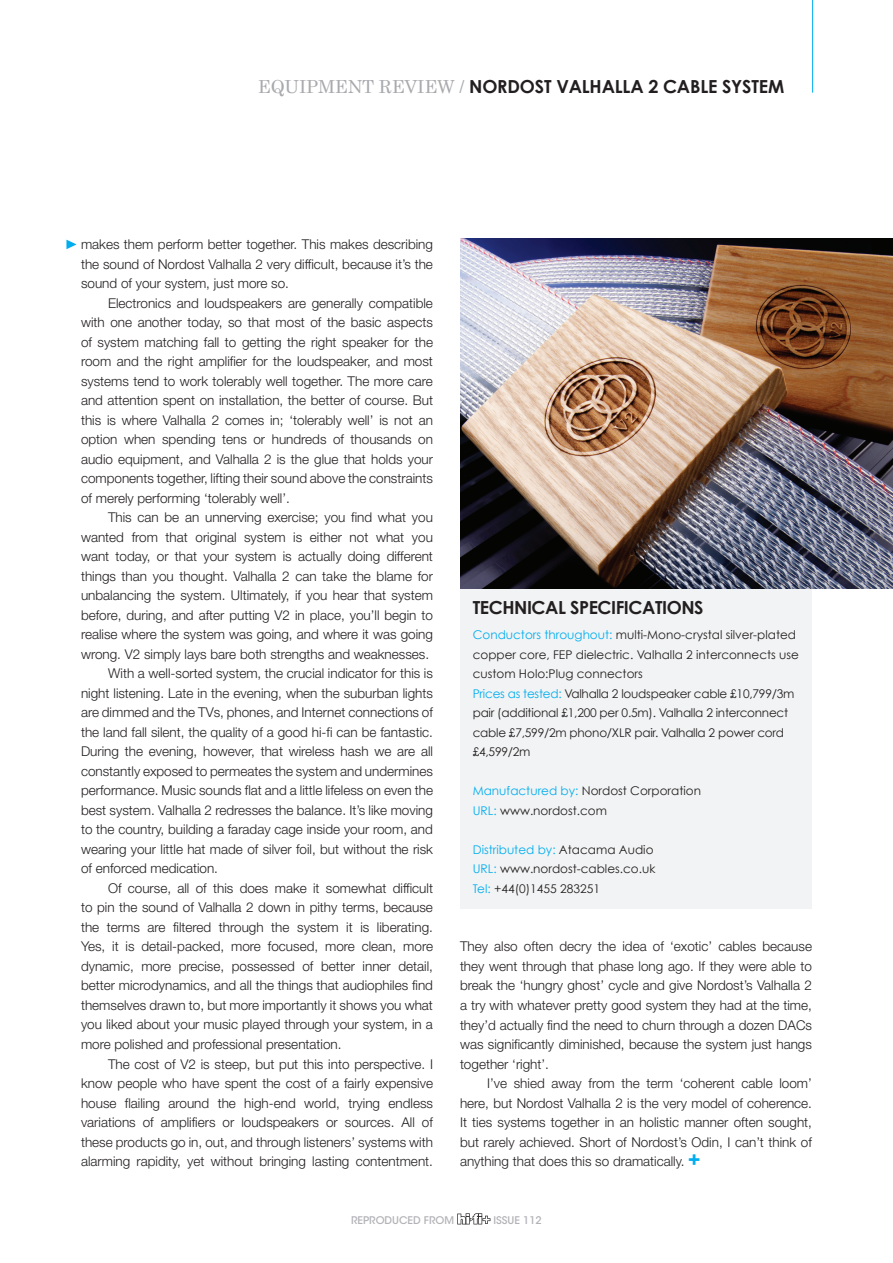
<style>
.page{position:relative;width:893px;height:1263px;background:#fff}
.page>*{position:absolute;margin:0;border:0;box-sizing:border-box;transform-origin:0 0}
.t1{font:700 21px "Gill Sans Std";color:#00aeef}
.t2{font:700 18px "Century Gothic";letter-spacing:-.01em;color:#231f20}
.t3{font:300 13.5px/19.5px "Helvetica Neue LT Std";color:#231f20;text-align:justify}
.t4{font:12px/19.5px "Century Gothic";letter-spacing:-.02em;color:#231f20}
.t5{font:12px/19.5px "Century Gothic";color:#231f20}
.t6{font:500 10.5px "ITC Avant Garde Std";color:#b2b3b7}
.s1{font-family:"Century Schoolbook";font-weight:400;color:#a8a9ad}
.s2{color:#00aeef}
</style>
<div class="page">
<div style="left:460px;top:588px;width:352px;height:321px;background:#f2f3f4"></div>
<img style="left:460px;top:238px;width:433px;height:351px">
<hr style="left:812px;top:0;width:1px;height:93px;background:#00aeef">
<svg style="left:457px;top:1213px;width:33px;height:11px"></svg>
<svg style="left:66px;top:240px;width:11px;height:9px"></svg>
<h2 class="t2" style="left:258px;top:75px;width:528px"><span class="s1">EQUIPMENT REVIEW /</span> NORDOST VALHALLA 2 CABLE SYSTEM</h2>
<p class="t3" style="left:81px;top:234px;width:353px">makes them perform better together. This makes describing the sound of Nordost Valhalla 2 very difficult, because it’s the sound of your system, just more so.</p>
<p class="t3" style="left:81px;top:293px;width:353px;text-indent:27px">Electronics and loudspeakers are generally compatible with one another today, so that most of the basic aspects of system matching fall to getting the right speaker for the room and the right amplifier for the loudspeaker, and most systems tend to work tolerably well together. The more care and attention spent on installation, the better of course. But this is where Valhalla 2 comes in; ‘tolerably well’ is not an option when spending tens or hundreds of thousands on audio equipment, and Valhalla 2 is the glue that holds your components together, lifting their sound above the constraints of merely performing ‘tolerably well’.</p>
<p class="t3" style="left:108px;top:507px;width:326px">This can be an unnerving exercise; you find what you</p>
<p class="t3" style="left:81px;top:527px;width:353px">wanted from that original system is either not what you</p>
<p class="t3" style="left:81px;top:546px;width:353px">want today, or that your system is actually doing different</p>
<p class="t3" style="left:81px;top:566px;width:353px">things than you thought. Valhalla 2 can take the blame for</p>
<p class="t3" style="left:81px;top:585px;width:353px">unbalancing the system. Ultimately, if you hear that system</p>
<p class="t3" style="left:81px;top:605px;width:353px">before, during, and after putting V2 in place, you’ll begin to</p>
<p class="t3" style="left:81px;top:624px;width:353px">realise where the system was going, and where it was going</p>
<p class="t3" style="left:81px;top:644px;width:350px">wrong. V2 simply lays bare both strengths and weaknesses.</p>
<p class="t3" style="left:108px;top:663px;width:326px">With a well-sorted system, the crucial indicator for this is</p>
<p class="t3" style="left:81px;top:683px;width:353px">night listening. Late in the evening, when the suburban lights</p>
<p class="t3" style="left:81px;top:702px;width:353px">are dimmed and the TVs, phones, and Internet connections of</p>
<p class="t3" style="left:81px;top:722px;width:353px">the land fall silent, the quality of a good hi-fi can be fantastic.</p>
<p class="t3" style="left:81px;top:741px;width:353px">During the evening, however, that wireless hash we are all</p>
<p class="t3" style="left:81px;top:761px;width:353px">constantly exposed to permeates the system and undermines</p>
<p class="t3" style="left:81px;top:780px;width:353px">performance. Music sounds flat and a little lifeless on even the</p>
<p class="t3" style="left:81px;top:800px;width:353px">best system. Valhalla 2 redresses the balance. It’s like moving</p>
<p class="t3" style="left:81px;top:819px;width:353px">to the country, building a faraday cage inside your room, and</p>
<p class="t3" style="left:81px;top:839px;width:353px">wearing your little hat made of silver foil, but without the risk</p>
<p class="t3" style="left:81px;top:858px;width:139px">of enforced medication.</p>
<p class="t3" style="left:108px;top:878px;width:326px">Of course, all of this does make it somewhat difficult</p>
<p class="t3" style="left:81px;top:897px;width:353px">to pin the sound of Valhalla 2 down in pithy terms, because</p>
<p class="t3" style="left:81px;top:917px;width:353px">the terms are filtered through the system it is liberating.</p>
<p class="t3" style="left:81px;top:936px;width:353px">Yes, it is detail-packed, more focused, more clean, more</p>
<p class="t3" style="left:81px;top:956px;width:353px">dynamic, more precise, possessed of better inner detail,</p>
<p class="t3" style="left:81px;top:976px;width:353px">better microdynamics, and all the things that audiophiles find</p>
<p class="t3" style="left:81px;top:995px;width:353px">themselves drawn to, but more importantly it shows you what</p>
<p class="t3" style="left:81px;top:1015px;width:353px">you liked about your music played through your system, in a</p>
<p class="t3" style="left:81px;top:1034px;width:262px">more polished and professional presentation.</p>
<p class="t3" style="left:108px;top:1054px;width:326px">The cost of V2 is steep, but put this into perspective. I</p>
<p class="t3" style="left:81px;top:1073px;width:353px">know people who have spent the cost of a fairly expensive</p>
<p class="t3" style="left:81px;top:1093px;width:353px">house flailing around the high-end world, trying endless</p>
<p class="t3" style="left:81px;top:1112px;width:353px">variations of amplifiers or loudspeakers or sources. All of</p>
<p class="t3" style="left:81px;top:1132px;width:353px">these products go in, out, and through listeners’ systems with</p>
<p class="t3" style="left:81px;top:1151px;width:353px">alarming rapidity, yet without bringing lasting contentment.</p>
<h2 class="t2" style="left:473px;top:596px;width:232px">TECHN ICAL SPECIFICATIONS</h2>
<p class="t4" style="left:473px;top:625px;width:328px"><span class="s2">Conductors throughout:</span> multi-Mono-crystal silver-plated copper core, FEP dielectric. Valhalla 2 interconnects use custom Holo:Plug connectors<br><span class="s2">Prices as tested:</span> Valhalla 2 loudspeaker cable £10,799/3m pair (additional £1,200 per 0.5m). Valhalla 2 interconnect cable £7,599/2m phono/XLR pair. Valhalla 2 power cord £4,599/2m</p>
<p class="t5" style="left:473px;top:781px;width:230px"><span class="s2">Manufactured by:</span> Nordost Corporation<br><span class="s2">URL:</span> www.nordost.com</p>
<p class="t5" style="left:473px;top:839px;width:184px"><span class="s2">Distributed by:</span> Atacama Audio<br><span class="s2">URL:</span> www.nordost-cables.co.uk<br><span class="s2">Tel:</span> +44(0)1455 283251</p>
<p class="t3" style="left:460px;top:937px;width:353px">They also often decry the idea of ‘exotic’ cables because they went through that phase long ago. If they were able to break the ‘hungry ghost’ cycle and give Nordost’s Valhalla 2 a try with whatever pretty good system they had at the time, they’d actually find the need to churn through a dozen DACs was significantly diminished, because the system just hangs together ‘right’.</p>
<p class="t3" style="left:460px;top:1073px;width:353px;text-indent:27px">I’ve shied away from the term ‘coherent cable loom’ here, but Nordost Valhalla 2 is the very model of coherence.<br>It ties systems together in an holistic manner often sought, but rarely achieved. Short of Nordost’s Odin, I can’t think of anything that does this so dramatically.</p>
<h1 class="t1" style="left:688px;top:1148px;width:14px">+</h1>
<p class="t6" style="left:351px;top:1214px;width:104px">REPRODUCED FROM</p>
<p class="t6" style="left:493px;top:1214px;width:50px">ISSUE 112</p>
</div>
